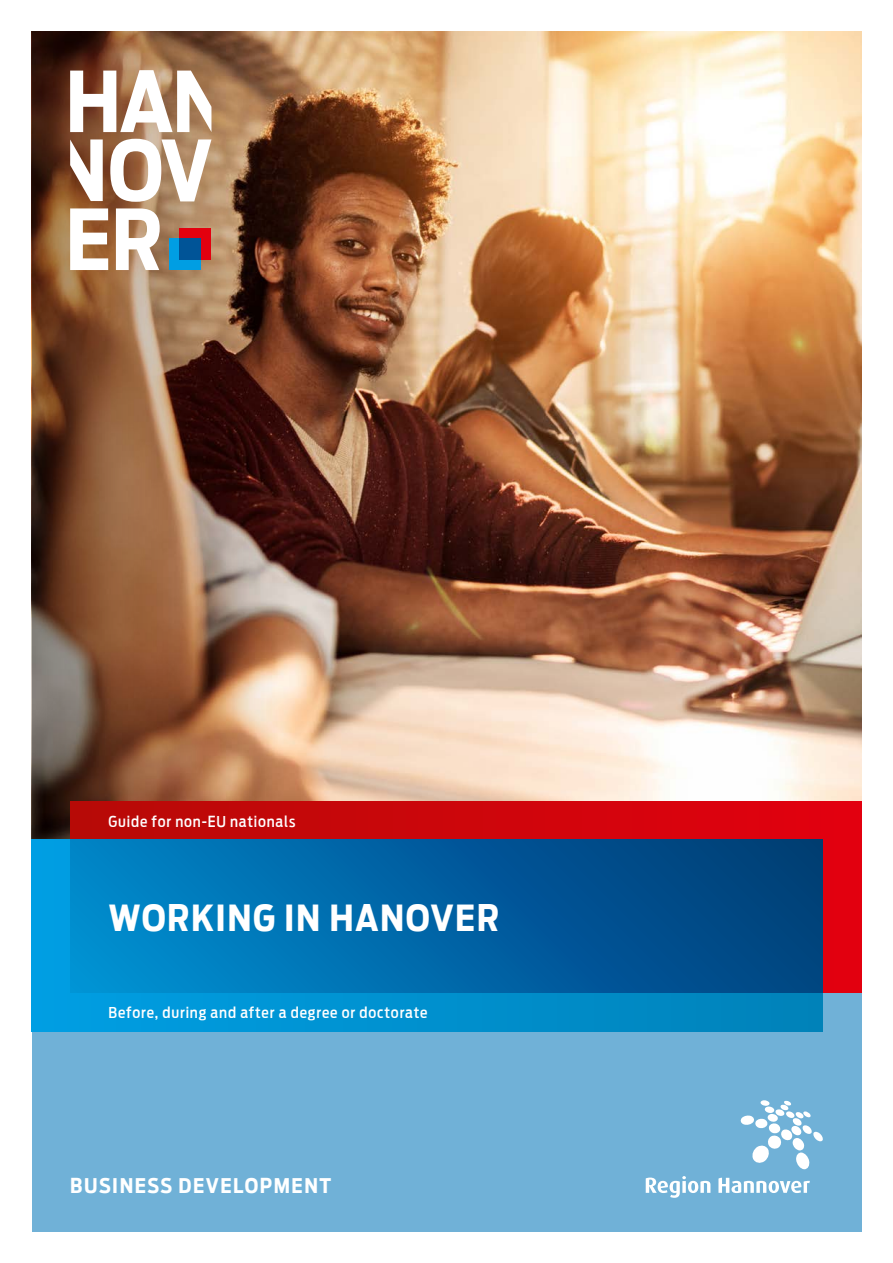
<style>
.page{position:relative;width:893px;height:1263px;background:#fff}
.page>*{position:absolute;margin:0;border:0;box-sizing:border-box;transform-origin:0 0}
.t1{font:700 36px "Antenna Cond";letter-spacing:.04em;color:#fff}
.t2{font:700 20.25px "Antenna Cond";letter-spacing:.075em;color:#fff}
.t3{font:500 15px "Antenna Cond";letter-spacing:.055em;color:#fff}
</style>
<div class="page">
<img style="left:304px;top:32px;width:557px;height:769px">
<img style="left:32px;top:32px;width:272px;height:808px">
<div style="left:32px;top:993px;width:829px;height:238px;background:#70b1d7"></div>
<div style="left:169px;top:238px;width:32px;height:32px;background:#009ee3"></div>
<div style="left:179px;top:228px;width:32px;height:32px;background:#e3000f"></div>
<div style="left:179px;top:238px;width:22px;height:22px;background:#005497"></div>
<svg style="left:70px;top:208px;width:38px;height:62px"></svg>
<svg style="left:116px;top:208px;width:44px;height:62px"></svg>
<svg style="left:70px;top:139px;width:33px;height:62px"></svg>
<svg style="left:110px;top:139px;width:101px;height:63px"></svg>
<svg style="left:70px;top:70px;width:141px;height:62px"></svg>
<svg style="left:70px;top:801px;width:791px;height:192px;background:#cb060e"></svg>
<div style="left:32px;top:840px;width:791px;height:191px;background:linear-gradient(to right,#009fe3,#0082b9)"></div>
<div style="left:70px;top:840px;width:753px;height:153px;background:linear-gradient(to right,#008bce,#003c78)"></div>
<svg style="left:646px;top:1176px;width:64px;height:22px"></svg>
<svg style="left:718px;top:1178px;width:92px;height:15px"></svg>
<svg style="left:740px;top:1100px;width:83px;height:69px"></svg>
<p class="t3" style="left:108px;top:812px;width:188px">Guide for non-EU nationals</p>
<h1 class="t1" style="left:108px;top:896px;width:392px">WORKING IN HANOVER</h1>
<p class="t3" style="left:108px;top:1004px;width:321px">Before, during and after a degree or doctorate</p>
<h2 class="t2" style="left:70px;top:1173px;width:263px">BUSINESS DEVELOPMENT</h2>
</div>
